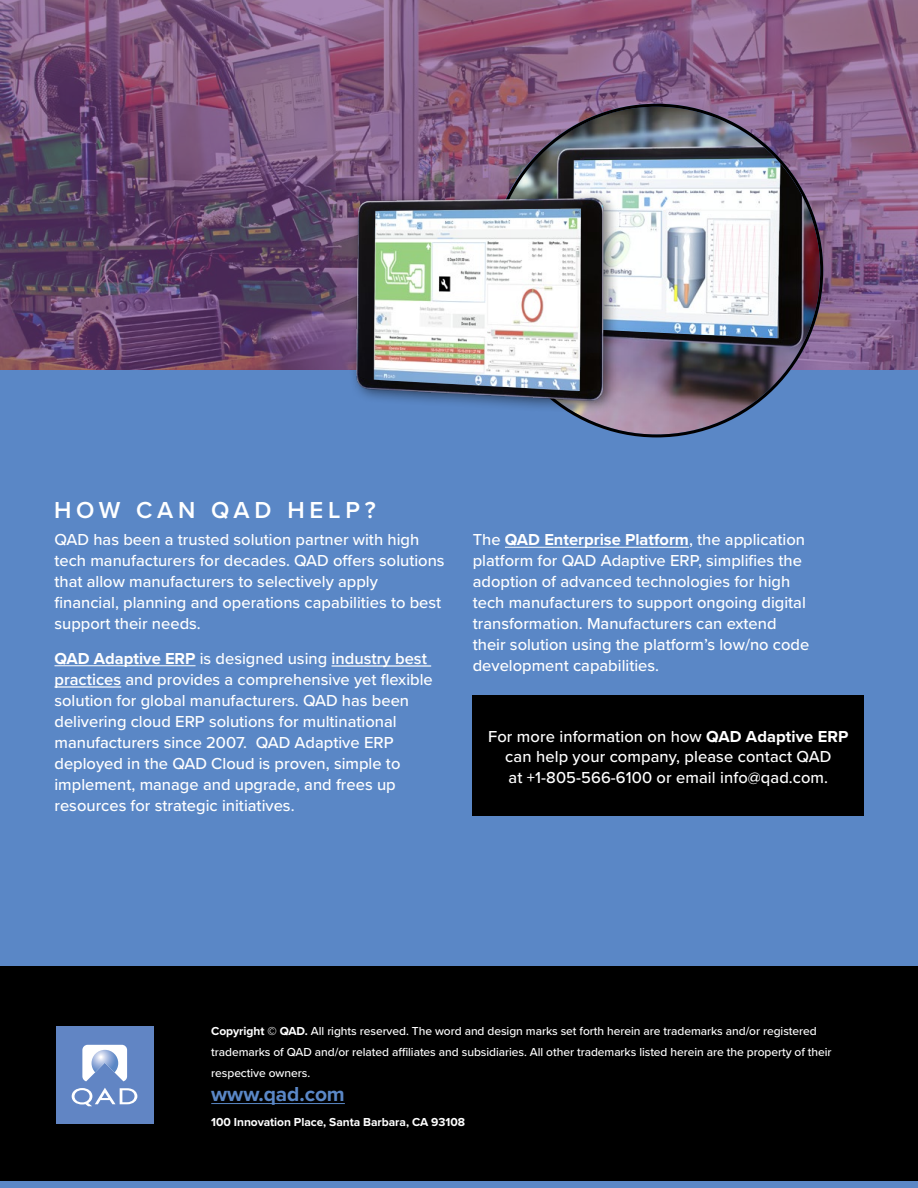
<style>
.page{position:relative;width:918px;height:1188px;background:#fff}
.page>*{position:absolute;margin:0;border:0;box-sizing:border-box;transform-origin:0 0}
.t1{font:600 24px "Proxima Nova";letter-spacing:.2em;color:#fff}
.t2{font:700 21px "Proxima Nova";letter-spacing:-.005em;color:#5a87c6}
.t3{font:500 16.5px/21px "Proxima Nova";color:#fff}
.t4{font:500 12px/21px "Proxima Nova";letter-spacing:-.005em;color:#fff}
.t5{font:700 12px "Proxima Nova";letter-spacing:-.005em;color:#fff}
.s1{font-weight:700}
.s2{font-weight:600}
</style>
<div class="page">
<div style="left:0;top:348px;width:918px;height:840px;background:#5a87c6"></div>
<div style="left:473px;top:696px;width:391px;height:120px;background:#000"></div>
<div style="left:0;top:966px;width:918px;height:214px;background:#000"></div>
<div style="left:56px;top:1026px;width:98px;height:97px;background:#6185c4"></div>
<svg style="left:82px;top:1045px;width:45px;height:36px"></svg>
<svg style="left:72px;top:1088px;width:65px;height:18px"></svg>
<svg style="left:0;top:0;width:918px;height:369px;background:#78547a"></svg>
<img style="left:491px;top:105px;width:329px;height:331px">
<img style="left:571px;top:156px;width:214px;height:183px">
<div style="left:349px;top:191px;width:270px;height:224px;background:#000;opacity:.53"></div>
<img style="left:349px;top:186px;width:270px;height:221px">
<img style="left:355px;top:208px;width:270px;height:185px">
<hr style="left:54px;top:666px;width:142px;height:1px;background:#fff">
<hr style="left:332px;top:665px;width:99px;height:2px;background:#fff">
<hr style="left:54px;top:686px;width:67px;height:2px;background:#fff">
<hr style="left:505px;top:547px;width:184px;height:1px;background:#fff">
<hr style="left:211px;top:1103px;width:134px;height:1px;background:#5a87c6">
<h1 class="t1" style="left:54px;top:492px;width:323px">HOW CAN QAD HELP?</h1>
<p class="t3" style="left:54px;top:528px;width:392px">QAD has been a trusted solution partner with high tech manufacturers for decades. QAD offers solutions that allow manufacturers to selectively apply financial, planning and operations capabilities to best support their needs.</p>
<p class="t3" style="left:54px;top:647px;width:380px"><span class="s1">QAD Adaptive ERP</span> is designed using <span class="s2">industry best practices</span> and provides a comprehensive yet flexible solution for global manufacturers. QAD has been delivering cloud ERP solutions for multinational manufacturers since 2007. QAD Adaptive ERP deployed in the QAD Cloud is proven, simple to implement, manage and upgrade, and frees up resources for strategic initiatives.</p>
<p class="t3" style="left:473px;top:528px;width:338px">The <span class="s1">QAD Enterprise Platform</span>, the application platform for QAD Adaptive ERP, simplifies the adoption of advanced technologies for high tech manufacturers to support ongoing digital transformation. Manufacturers can extend their solution using the platform’s low/no code development capabilities.</p>
<p class="t3" style="left:488px;top:726px;width:362px;line-height:19.5px;text-align:center">For more information on how <span class="s1">QAD Adaptive ERP </span>can help your company, please contact QAD</p>
<p class="t3" style="left:509px;top:766px;width:321px">at +1-805-566-6100 or email info@qad.com.</p>
<p class="t4" style="left:211px;top:1020px;width:622px"><span class="s1">Copyright © QAD.</span> All rights reserved. The word and design marks set forth herein are trademarks and/or registered trademarks of QAD and/or related affiliates and subsidiaries. All other trademarks listed herein are the property of their respective owners.</p>
<p class="t2" style="left:211px;top:1081px;width:135px">www.qad.com</p>
<p class="t5" style="left:211px;top:1115px;width:255px">100 Innovation Place, Santa Barbara, CA 93108</p>
</div>
